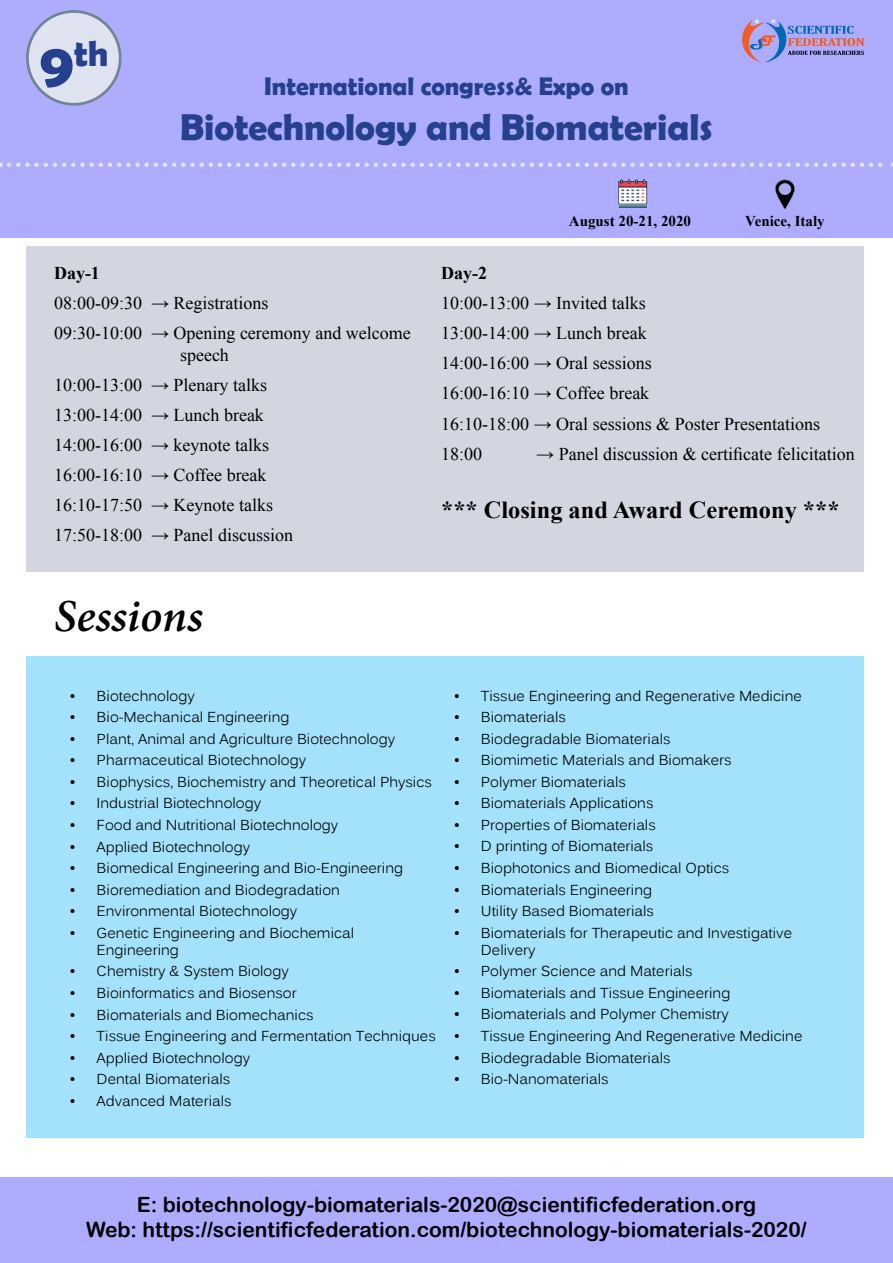
<style>
.page{position:relative;width:893px;height:1263px;background:#fff}
.page>*{position:absolute;margin:0;border:0;box-sizing:border-box;transform-origin:0 0}
.t1{font:700 61.95px "Berlin Sans FB Demi";color:#25408f}
.t2{font:italic 700 45px "Adobe Hebrew";color:#000}
.t3{font:700 37.5px "Berlin Sans FB Demi";color:#25408f}
.t4{font:700 36.15px "Berlin Sans FB Demi";color:#25408f}
.t5{font:700 25.5px "Berlin Sans FB Demi";color:#25408f}
.t6{font:700 24.45px "Times New Roman";color:#000}
.t7{font:21px/25.2px "Arial Rounded MT Bold";color:#000;text-align:center}
.t8{font:18px/30.2px "Times New Roman";color:#000}
.t9{font:700 18px "Times New Roman";color:#000}
.t10{font:700 15px "Times New Roman";color:#000}
.t11{font:14.4px/21.6px "Kalinga";color:#000}
</style>
<div class="page">
<div style="left:0;top:1178px;width:893px;height:85px;background:#adacff"></div>
<div style="left:0;top:0;width:893px;height:238px;background:#adacff"></div>
<div style="left:26px;top:656px;width:838px;height:481px;background:#a4e2fb"></div>
<div style="left:26px;top:246px;width:838px;height:326px;background:#d3d6e0"></div>
<img style="left:775px;top:179px;width:19px;height:31px">
<img style="left:618px;top:179px;width:30px;height:30px">
<svg style="left:9px;top:163px;width:884px;height:4px"></svg>
<svg style="left:742px;top:19px;width:122px;height:43px"></svg>
<div style="left:27px;top:11px;width:93px;height:93px;background:#dee3ef;border-radius:50%"></div>
<div style="left:26px;top:10px;width:96px;height:96px;border:3px solid #6e8690;border-radius:50%"></div>
<h3 class="t4" style="left:74px;top:32px;width:36px">th</h3>
<h1 class="t1" style="left:39px;top:29px;width:37px">9</h1>
<h3 class="t5" style="left:264px;top:71px;width:366px">International congress&amp; Expo on</h3>
<h3 class="t3" style="left:180px;top:105px;width:534px">Biotechnology and Biomaterials</h3>
<p class="t10" style="left:569px;top:211px;width:124px">August 20-21, 2020</p>
<p class="t10" style="left:745px;top:211px;width:81px">Venice, Italy</p>
<p class="t9" style="left:54px;top:261px;width:47px">Day-1</p>
<p class="t8" style="left:54px;top:288px;width:90px">08:00-09:30</p>
<p class="t8" style="left:54px;top:318px;width:89px">09:30-10:00</p>
<p class="t8" style="left:54px;top:370px;width:90px">10:00-13:00</p>
<p class="t8" style="left:54px;top:400px;width:90px">13:00-14:00</p>
<p class="t8" style="left:54px;top:430px;width:90px">14:00-16:00</p>
<p class="t8" style="left:151px;top:288px;width:119px">→ Registrations</p>
<p class="t8" style="left:151px;top:318px;width:261px">→ Opening ceremony and welcome</p>
<p class="t8" style="left:180px;top:339px;width:50px">speech</p>
<p class="t8" style="left:151px;top:370px;width:117px">→ Plenary talks</p>
<p class="t8" style="left:151px;top:400px;width:114px">→ Lunch break</p>
<p class="t8" style="left:151px;top:430px;width:119px">→ keynote talks</p>
<p class="t9" style="left:441px;top:261px;width:47px">Day-2</p>
<p class="t8" style="left:441px;top:288px;width:380px">10:00-13:00 → Invited talks<br>13:00-14:00 → Lunch break<br>14:00-16:00 → Oral sessions<br>16:00-16:10 → Coffee break<br>16:10-18:00 → Oral sessions &amp; Poster Presentations</p>
<p class="t8" style="left:536px;top:438px;width:320px">→ Panel discussion &amp; certificate felicitation</p>
<p class="t8" style="left:441px;top:438px;width:43px">18:00</p>
<p class="t8" style="left:54px;top:460px;width:90px">16:00-16:10</p>
<p class="t8" style="left:151px;top:460px;width:117px">→ Coffee break</p>
<p class="t8" style="left:54px;top:490px;width:90px">16:10-17:50</p>
<p class="t8" style="left:151px;top:490px;width:123px">→ Keynote talks</p>
<h3 class="t6" style="left:441px;top:493px;width:400px">*** Closing and Award Ceremony ***</h3>
<p class="t8" style="left:54px;top:520px;width:90px">17:50-18:00</p>
<p class="t8" style="left:151px;top:520px;width:144px">→ Panel discussion</p>
<h2 class="t2" style="left:54px;top:589px;width:151px">Sessions</h2>
<p class="t11" style="left:70px;top:686px;width:8px">•</p>
<p class="t11" style="left:97px;top:686px;width:99px">Biotechnology</p>
<p class="t11" style="left:454px;top:686px;width:8px">•</p>
<p class="t11" style="left:481px;top:686px;width:322px">Tissue Engineering and Regenerative Medicine</p>
<p class="t11" style="left:70px;top:708px;width:8px">•</p>
<p class="t11" style="left:97px;top:708px;width:194px">Bio-Mechanical Engineering</p>
<p class="t11" style="left:454px;top:708px;width:8px">•</p>
<p class="t11" style="left:481px;top:708px;width:87px">Biomaterials</p>
<p class="t11" style="left:70px;top:729px;width:8px">•</p>
<p class="t11" style="left:97px;top:729px;width:300px">Plant, Animal and Agriculture Biotechnology</p>
<p class="t11" style="left:454px;top:729px;width:8px">•</p>
<p class="t11" style="left:481px;top:729px;width:191px">Biodegradable Biomaterials</p>
<p class="t11" style="left:70px;top:751px;width:8px">•</p>
<p class="t11" style="left:97px;top:751px;width:211px">Pharmaceutical Biotechnology</p>
<p class="t11" style="left:454px;top:751px;width:8px">•</p>
<p class="t11" style="left:481px;top:751px;width:252px">Biomimetic Materials and Biomakers</p>
<p class="t11" style="left:70px;top:772px;width:8px">•</p>
<p class="t11" style="left:97px;top:772px;width:337px">Biophysics, Biochemistry and Theoretical Physics</p>
<p class="t11" style="left:454px;top:772px;width:8px">•</p>
<p class="t11" style="left:481px;top:772px;width:146px">Polymer Biomaterials</p>
<p class="t11" style="left:70px;top:794px;width:8px">•</p>
<p class="t11" style="left:97px;top:794px;width:166px">Industrial Biotechnology</p>
<p class="t11" style="left:454px;top:794px;width:8px">•</p>
<p class="t11" style="left:481px;top:794px;width:174px">Biomaterials Applications</p>
<p class="t11" style="left:70px;top:815px;width:8px">•</p>
<p class="t11" style="left:97px;top:815px;width:243px">Food and Nutritional Biotechnology</p>
<p class="t11" style="left:454px;top:815px;width:8px">•</p>
<p class="t11" style="left:481px;top:815px;width:176px">Properties of Biomaterials</p>
<p class="t11" style="left:70px;top:837px;width:8px">•</p>
<p class="t11" style="left:97px;top:837px;width:155px">Applied Biotechnology</p>
<p class="t11" style="left:454px;top:837px;width:8px">•</p>
<p class="t11" style="left:481px;top:837px;width:174px">D printing of Biomaterials</p>
<p class="t11" style="left:70px;top:858px;width:8px">•</p>
<p class="t11" style="left:97px;top:858px;width:308px">Biomedical Engineering and Bio-Engineering</p>
<p class="t11" style="left:454px;top:858px;width:8px">•</p>
<p class="t11" style="left:481px;top:858px;width:250px">Biophotonics and Biomedical Optics</p>
<p class="t11" style="left:70px;top:880px;width:8px">•</p>
<p class="t11" style="left:97px;top:880px;width:245px">Bioremediation and Biodegradation</p>
<p class="t11" style="left:454px;top:880px;width:8px">•</p>
<p class="t11" style="left:481px;top:880px;width:173px">Biomaterials Engineering</p>
<p class="t11" style="left:70px;top:902px;width:8px">•</p>
<p class="t11" style="left:97px;top:902px;width:202px">Environmental Biotechnology</p>
<p class="t11" style="left:454px;top:901px;width:8px">•</p>
<p class="t11" style="left:481px;top:901px;width:175px">Utility Based Biomaterials</p>
<p class="t11" style="left:70px;top:923px;width:8px">•</p>
<p class="t11" style="left:97px;top:923px;width:259px">Genetic Engineering and Biochemical</p>
<p class="t11" style="left:454px;top:923px;width:8px">•</p>
<p class="t11" style="left:481px;top:923px;width:313px">Biomaterials for Therapeutic and Investigative</p>
<p class="t11" style="left:70px;top:962px;width:8px">•</p>
<p class="t11" style="left:97px;top:940px;width:194px">Engineering<br>Chemistry &amp; System Biology</p>
<p class="t11" style="left:454px;top:962px;width:8px">•</p>
<p class="t11" style="left:481px;top:940px;width:213px">Delivery<br>Polymer Science and Materials</p>
<p class="t11" style="left:70px;top:983px;width:8px">•</p>
<p class="t11" style="left:97px;top:983px;width:202px">Bioinformatics and Biosensor</p>
<p class="t11" style="left:454px;top:983px;width:8px">•</p>
<p class="t11" style="left:481px;top:983px;width:251px">Biomaterials and Tissue Engineering</p>
<p class="t11" style="left:70px;top:1005px;width:8px">•</p>
<p class="t11" style="left:97px;top:1005px;width:218px">Biomaterials and Biomechanics</p>
<p class="t11" style="left:454px;top:1005px;width:8px">•</p>
<p class="t11" style="left:481px;top:1005px;width:249px">Biomaterials and Polymer Chemistry</p>
<p class="t11" style="left:70px;top:1026px;width:8px">•</p>
<p class="t11" style="left:97px;top:1026px;width:341px">Tissue Engineering and Fermentation Techniques</p>
<p class="t11" style="left:454px;top:1026px;width:8px">•</p>
<p class="t11" style="left:481px;top:1026px;width:323px">Tissue Engineering And Regenerative Medicine</p>
<p class="t11" style="left:70px;top:1048px;width:8px">•</p>
<p class="t11" style="left:97px;top:1048px;width:155px">Applied Biotechnology</p>
<p class="t11" style="left:454px;top:1048px;width:8px">•</p>
<p class="t11" style="left:481px;top:1048px;width:191px">Biodegradable Biomaterials</p>
<p class="t11" style="left:70px;top:1069px;width:8px">•</p>
<p class="t11" style="left:97px;top:1069px;width:135px">Dental Biomaterials</p>
<p class="t11" style="left:454px;top:1069px;width:8px">•</p>
<p class="t11" style="left:481px;top:1069px;width:129px">Bio-Nanomaterials</p>
<p class="t11" style="left:70px;top:1091px;width:8px">•</p>
<p class="t11" style="left:97px;top:1091px;width:136px">Advanced Materials</p>
<h3 class="t7" style="left:86px;top:1191px;width:722px">E: biotechnology-biomaterials-2020@scientificfederation.org<br>Web: https://scientificfederation.com/biotechnology-biomaterials-2020/</h3>
</div>
